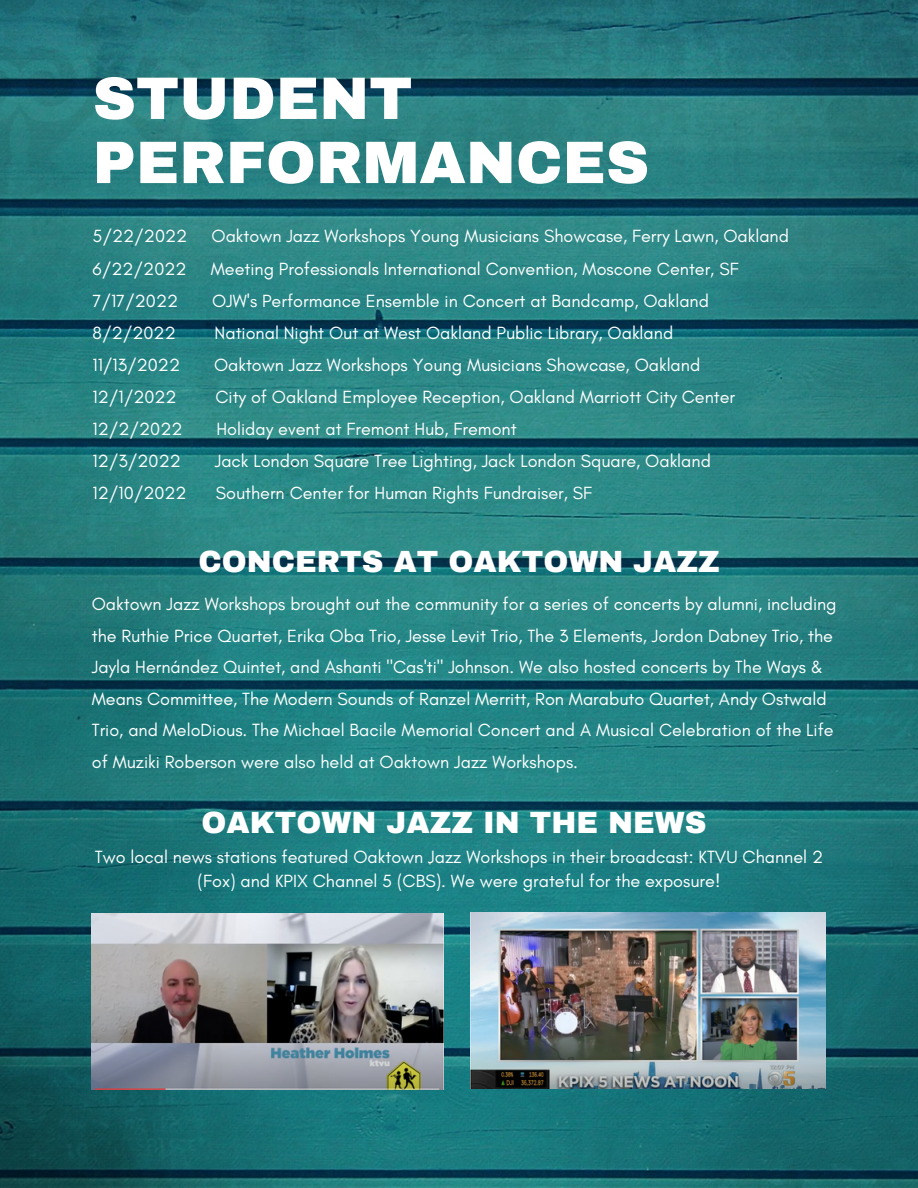
<style>
.page{position:relative;width:918px;height:1188px;background:#fff}
.page>*{position:absolute;margin:0;border:0;box-sizing:border-box;transform-origin:0 0}
.t1{font:900 60px/64.2px "Archivo";color:#fff}
.t2{font:900 30px "Archivo";color:#fff}
.t3{font:18px/31.5px "Glacial Indifference";color:#fff;text-align:center}
</style>
<div class="page">
<img style="left:0;top:0;width:918px;height:1188px">
<img style="left:92px;top:913px;width:352px;height:177px">
<img style="left:470px;top:912px;width:356px;height:177px">
<h1 class="t1" style="left:93px;top:67px;width:558px">STUDENT<br>PERFORMANCES</h1>
<p class="t3" style="left:93px;top:220px;width:96px">5/22/2022</p>
<p class="t3" style="left:212px;top:220px;width:579px">Oaktown Jazz Workshops Young Musicians Showcase, Ferry Lawn, Oakland</p>
<p class="t3" style="left:93px;top:252px;width:95px">6/22/2022</p>
<p class="t3" style="left:211px;top:252px;width:529px">Meeting Professionals International Convention, Moscone Center, SF</p>
<p class="t3" style="left:93px;top:285px;width:87px">7/17/2022</p>
<p class="t3" style="left:212px;top:285px;width:498px">OJW's Performance Ensemble in Concert at Bandcamp, Oakland</p>
<p class="t3" style="left:93px;top:317px;width:85px">8/2/2022</p>
<p class="t3" style="left:215px;top:317px;width:460px">National Night Out at West Oakland Public Library, Oakland</p>
<p class="t3" style="left:93px;top:349px;width:89px">11/13/2022</p>
<p class="t3" style="left:214px;top:349px;width:488px">Oaktown Jazz Workshops Young Musicians Showcase, Oakland</p>
<p class="t3" style="left:93px;top:381px;width:86px">12/1/2022</p>
<p class="t3" style="left:215px;top:381px;width:521px">City of Oakland Employee Reception, Oakland Marriott City Center</p>
<p class="t3" style="left:93px;top:413px;width:91px">12/2/2022</p>
<p class="t3" style="left:217px;top:413px;width:302px">Holiday event at Fremont Hub, Fremont</p>
<p class="t3" style="left:93px;top:445px;width:90px">12/3/2022</p>
<p class="t3" style="left:215px;top:445px;width:498px">Jack London Square Tree Lighting, Jack London Square, Oakland</p>
<p class="t3" style="left:93px;top:477px;width:96px">12/10/2022</p>
<p class="t3" style="left:216px;top:477px;width:378px">Southern Center for Human Rights Fundraiser, SF</p>
<h2 class="t2" style="left:199px;top:545px;width:523px">CONCERTS AT OAKTOWN JAZZ</h2>
<p class="t3" style="left:92px;top:588px;width:746px;text-align:left">Oaktown Jazz Workshops brought out the community for a series of concerts by alumni, including the Ruthie Price Quartet, Erika Oba Trio, Jesse Levit Trio, The 3 Elements, Jordon Dabney Trio, the Jayla Hernández Quintet, and Ashanti "Cas'ti" Johnson. We also hosted concerts by The Ways &amp; Means Committee, The Modern Sounds of Ranzel Merritt, Ron Marabuto Quartet, Andy Ostwald Trio, and MeloDious. The Michael Bacile Memorial Concert and A Musical Celebration of the Life of Muziki Roberson were also held at Oaktown Jazz Workshops.</p>
<h2 class="t2" style="left:202px;top:807px;width:506px">OAKTOWN JAZZ IN THE NEWS</h2>
<p class="t3" style="left:95px;top:844px;width:730px;line-height:24.8px">Two local news stations featured Oaktown Jazz Workshops in their broadcast: KTVU Channel 2 (Fox) and KPIX Channel 5 (CBS). We were grateful for the exposure!</p>
</div>
